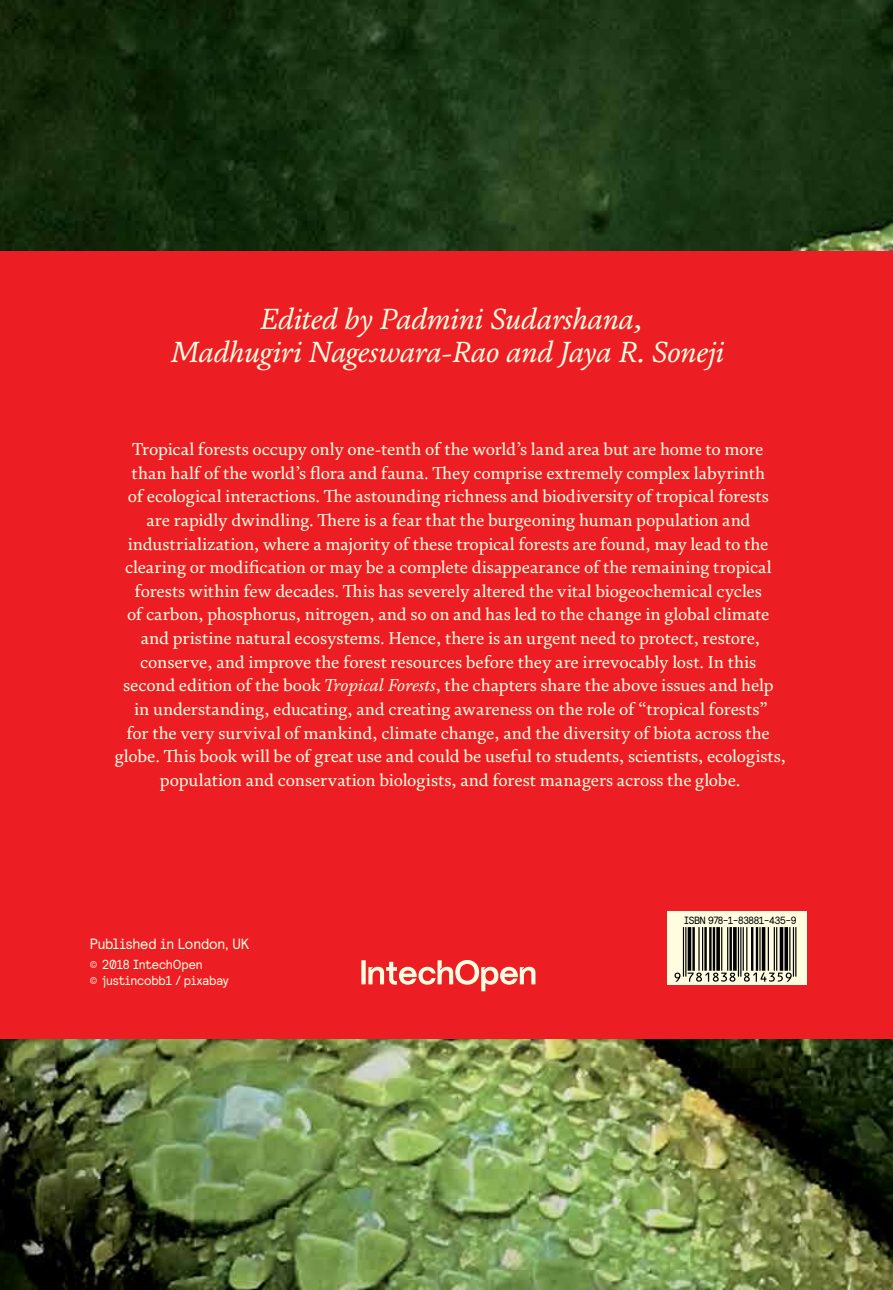
<style>
.page{position:relative;width:893px;height:1290px;background:#fff}
.page>*{position:absolute;margin:0;border:0;box-sizing:border-box;transform-origin:0 0}
.t1{font:italic 29.75px/33.2px "FS Brabo";letter-spacing:-.015em;color:#fffcdf;text-align:center}
.t2{font:17.5px/23.6px "FS Brabo";letter-spacing:-.005em;color:#fffcdf;text-align:center}
.t3{font:14.88px "Relative Faux";letter-spacing:-.015em;color:#fffcdf}
.t4{font:13.12px/15.8px "Relative Faux";letter-spacing:-.015em;color:#fffcdf}
.t5{font:10.5px "Relative Faux";letter-spacing:-.035em;color:#000}
.s1{font-style:italic}
</style>
<div class="page">
<img style="left:0;top:0;width:893px;height:1290px">
<div style="left:0;top:251px;width:893px;height:787px;background:#ed1d24"></div>
<svg style="left:361px;top:960px;width:174px;height:31px"></svg>
<div style="left:670px;top:912px;width:137px;height:73px;background:#fffcdf"></div>
<svg style="left:667px;top:912px;width:130px;height:73px"></svg>
<hr style="left:795px;top:927px;width:1px;height:49px;background:#000">
<hr style="left:793px;top:927px;width:1px;height:49px;background:#000">
<hr style="left:789px;top:927px;width:1px;height:44px;background:#000">
<svg style="left:784px;top:927px;width:4px;height:44px"></svg>
<hr style="left:780px;top:927px;width:3px;height:44px;background:#000">
<hr style="left:776px;top:927px;width:1px;height:44px;background:#000">
<hr style="left:774px;top:927px;width:1px;height:44px;background:#000">
<hr style="left:768px;top:927px;width:1px;height:44px;background:#000">
<hr style="left:762px;top:927px;width:3px;height:44px;background:#000">
<hr style="left:759px;top:927px;width:2px;height:44px;background:#000">
<hr style="left:756px;top:927px;width:2px;height:44px;background:#000">
<hr style="left:751px;top:927px;width:2px;height:44px;background:#000">
<hr style="left:746px;top:927px;width:1px;height:44px;background:#000">
<hr style="left:743px;top:927px;width:1px;height:44px;background:#000">
<hr style="left:740px;top:927px;width:1px;height:49px;background:#000">
<hr style="left:738px;top:927px;width:1px;height:49px;background:#000">
<svg style="left:733px;top:927px;width:4px;height:44px"></svg>
<hr style="left:729px;top:927px;width:3px;height:44px;background:#000">
<hr style="left:727px;top:927px;width:1px;height:44px;background:#000">
<hr style="left:721px;top:927px;width:1px;height:44px;background:#000">
<svg style="left:716px;top:927px;width:4px;height:44px"></svg>
<hr style="left:713px;top:927px;width:2px;height:44px;background:#000">
<hr style="left:709px;top:927px;width:3px;height:44px;background:#000">
<hr style="left:704px;top:927px;width:3px;height:44px;background:#000">
<hr style="left:702px;top:927px;width:1px;height:44px;background:#000">
<hr style="left:698px;top:927px;width:2px;height:44px;background:#000">
<hr style="left:692px;top:927px;width:3px;height:44px;background:#000">
<hr style="left:688px;top:927px;width:3px;height:44px;background:#000">
<hr style="left:685px;top:927px;width:1px;height:49px;background:#000">
<hr style="left:683px;top:927px;width:1px;height:49px;background:#000">
<svg style="left:674px;top:972px;width:121px;height:10px"></svg>
<h1 class="t1" style="left:172px;top:301px;width:555px">Edited by Padmini Sudarshana,<br>Madhugiri Nageswara-Rao and Jaya R. Soneji</h1>
<p class="t2" style="left:115px;top:437px;width:673px">Tropical forests occupy only one-tenth of the world’s land area but are home to more<br>than half of the world’s flora and fauna. They comprise extremely complex labyrinth<br>of ecological interactions. The astounding richness and biodiversity of tropical forests<br>are rapidly dwindling. There is a fear that the burgeoning human population and industrialization, where a majority of these tropical forests are found, may lead to the clearing or modification or may be a complete disappearance of the remaining tropical forests within few decades. This has severely altered the vital biogeochemical cycles<br>of carbon, phosphorus, nitrogen, and so on and has led to the change in global climate and pristine natural ecosystems. Hence, there is an urgent need to protect, restore, conserve, and improve the forest resources before they are irrevocably lost. In this second edition of the book <span class="s1">Tropical Forests</span>, the chapters share the above issues and help<br>in understanding, educating, and creating awareness on the role of “tropical forests”<br>for the very survival of mankind, climate change, and the diversity of biota across the globe. This book will be of great use and could be useful to students, scientists, ecologists, population and conservation biologists, and forest managers across the globe.</p>
<p class="t3" style="left:90px;top:934px;width:161px">Published in London, UK</p>
<p class="t4" style="left:90px;top:956px;width:140px">© 2018 IntechOpen<br>© justincobb1 / pixabay</p>
<p class="t5" style="left:688px;top:913px;width:113px">ISBN 978-1-78923-562-3</p>
<p class="t5" style="left:684px;top:913px;width:114px">ISBN 978-1-83881-435-9</p>
</div>
